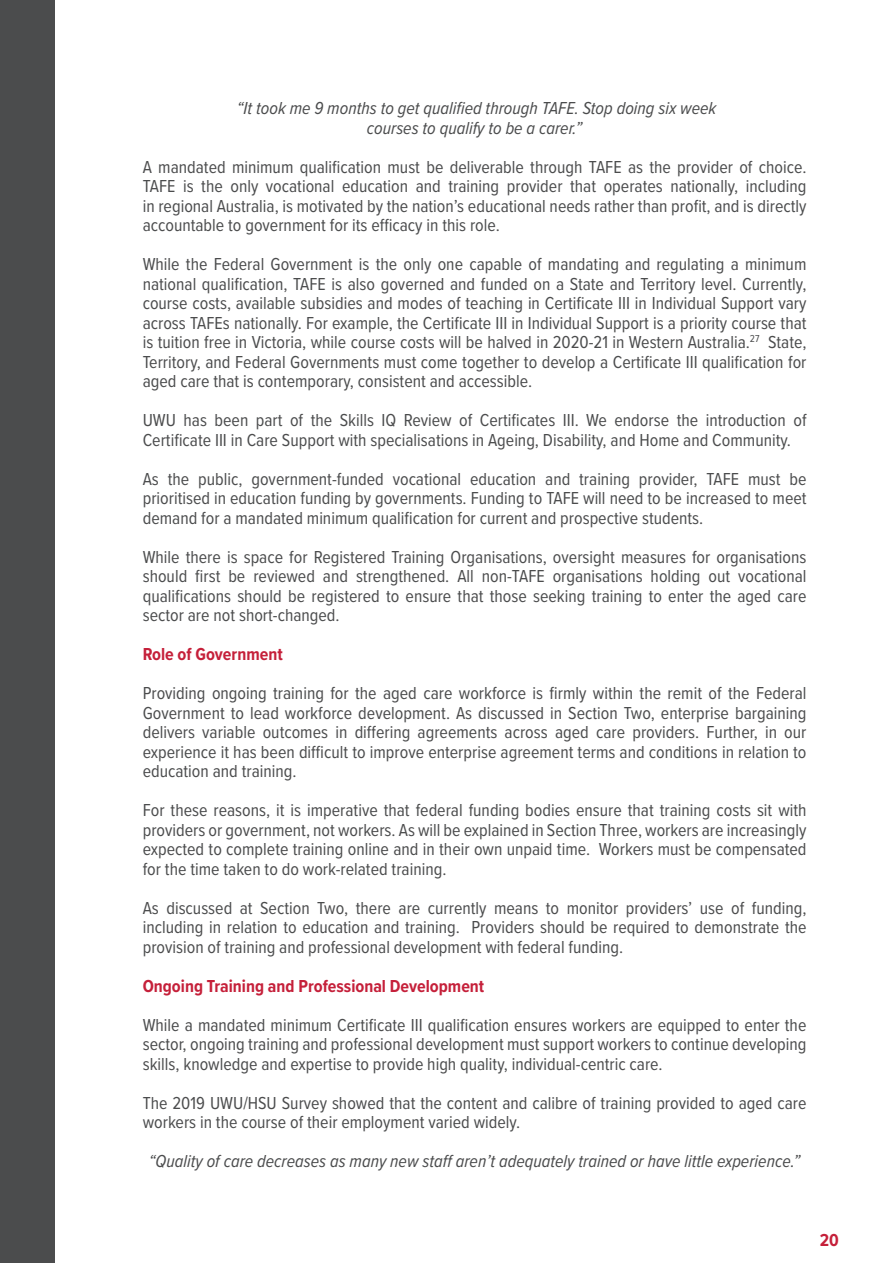
<style>
.page{position:relative;width:893px;height:1263px;background:#fff}
.page>*{position:absolute;margin:0;border:0;box-sizing:border-box;transform-origin:0 0}
.t1{font:18px/19.5px "Proxima Nova Cond";color:#4b4c4d;text-align:justify}
.t2{font:italic 18px "Proxima Nova Cond";color:#4b4c4d}
.t3{font:700 18px "Proxima Nova Cond";color:#c5203a}
</style>
<div class="page">
<div style="left:0;top:0;width:54px;height:1263px;background:#4b4c4d"></div>
<p class="t2" style="left:237px;top:95px;width:481px">“It took me 9 months to get qualified through TAFE. Stop doing six week</p>
<p class="t2" style="left:367px;top:114px;width:217px">courses to qualify to be a carer.”</p>
<p class="t1" style="left:143px;top:156px;width:665px">A mandated minimum qualification must be deliverable through TAFE as the provider of choice.<br>TAFE is the only vocational education and training provider that operates nationally, including in regional Australia, is motivated by the nation’s educational needs rather than profit, and is directly accountable to government for its efficacy in this role.</p>
<p class="t1" style="left:143px;top:254px;width:665px">While the Federal Government is the only one capable of mandating and regulating a minimum national qualification, TAFE is also governed and funded on a State and Territory level. Currently, course costs, available subsidies and modes of teaching in Certificate III in Individual Support vary across TAFEs nationally. For example, the Certificate III in Individual Support is a priority course that is tuition free in Victoria, while course costs will be halved in 2020-21 in Western Australia.<sup>27</sup> State, Territory, and Federal Governments must come together to develop a Certificate III qualification for aged care that is contemporary, consistent and accessible.</p>
<p class="t1" style="left:143px;top:410px;width:665px">UWU has been part of the Skills IQ Review of Certificates III. We endorse the introduction of<br>Certificate III in Care Support with specialisations in Ageing, Disability, and Home and Community.</p>
<p class="t1" style="left:143px;top:468px;width:665px">As the public, government-funded vocational education and training provider, TAFE must be prioritised in education funding by governments. Funding to TAFE will need to be increased to meet demand for a mandated minimum qualification for current and prospective students.</p>
<p class="t1" style="left:143px;top:546px;width:665px">While there is space for Registered Training Organisations, oversight measures for organisations should first be reviewed and strengthened. All non-TAFE organisations holding out vocational qualifications should be registered to ensure that those seeking training to enter the aged care sector are not short-changed.</p>
<p class="t3" style="left:143px;top:641px;width:142px">Role of Government</p>
<p class="t1" style="left:143px;top:683px;width:665px">Providing ongoing training for the aged care workforce is firmly within the remit of the Federal Government to lead workforce development. As discussed in Section Two, enterprise bargaining delivers variable outcomes in differing agreements across aged care providers. Further, in our experience it has been difficult to improve enterprise agreement terms and conditions in relation to education and training.</p>
<p class="t1" style="left:143px;top:800px;width:665px">For these reasons, it is imperative that federal funding bodies ensure that training costs sit with providers or government, not workers. As will be explained in Section Three, workers are increasingly expected to complete training online and in their own unpaid time. Workers must be compensated for the time taken to do work-related training.</p>
<p class="t1" style="left:143px;top:897px;width:665px">As discussed at Section Two, there are currently means to monitor providers’ use of funding, including in relation to education and training. Providers should be required to demonstrate the provision of training and professional development with federal funding.</p>
<p class="t3" style="left:143px;top:972px;width:343px">Ongoing Training and Professional Development</p>
<p class="t1" style="left:143px;top:1014px;width:665px">While a mandated minimum Certificate III qualification ensures workers are equipped to enter the sector, ongoing training and professional development must support workers to continue developing skills, knowledge and expertise to provide high quality, individual-centric care.</p>
<p class="t1" style="left:143px;top:1092px;width:665px">The 2019 UWU/HSU Survey showed that the content and calibre of training provided to aged care workers in the course of their employment varied widely.</p>
<p class="t2" style="left:149px;top:1148px;width:653px">“Quality of care decreases as many new staff aren’t adequately trained or have little experience.”</p>
<p class="t3" style="left:820px;top:1226px;width:21px">20</p>
</div>
